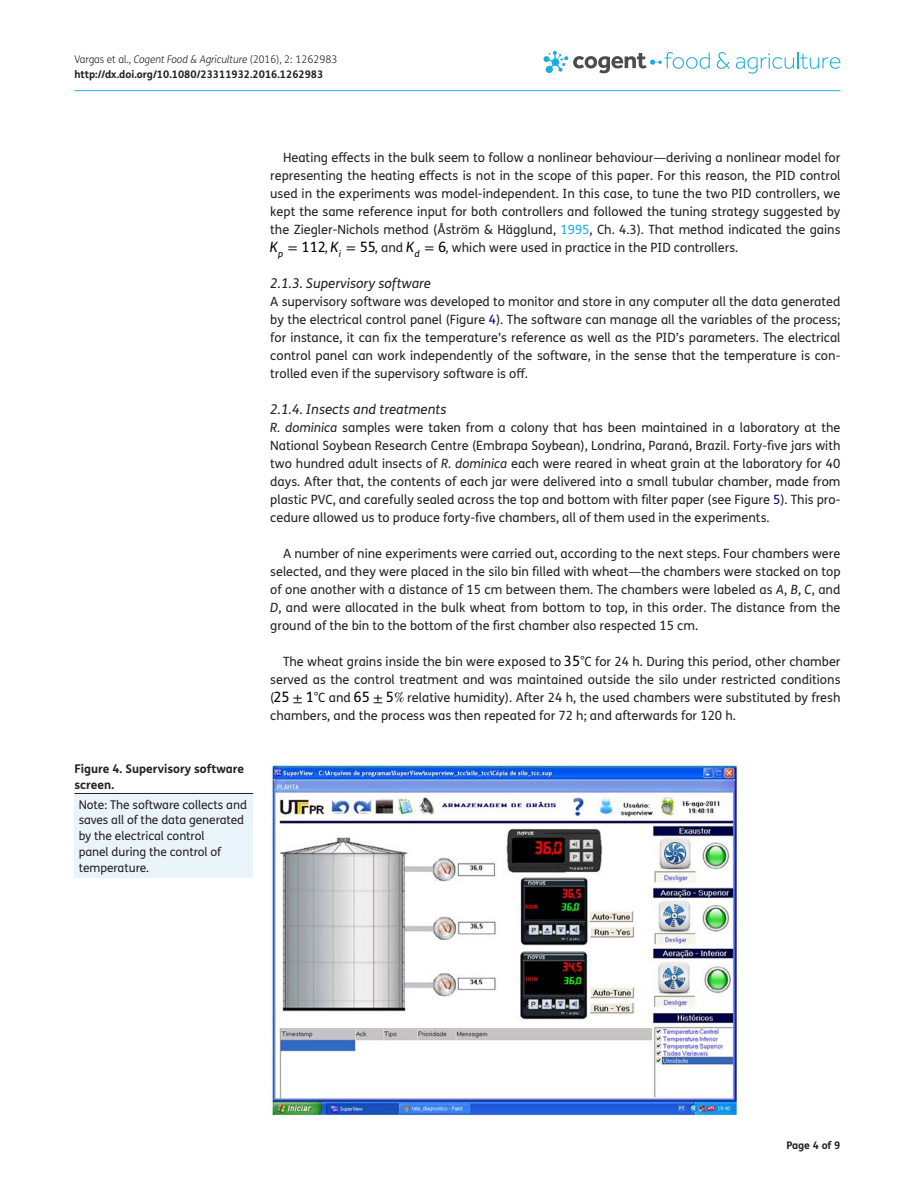
<style>
.page{position:relative;width:915px;height:1191px;background:#fff}
.page>*{position:absolute;margin:0;border:0;box-sizing:border-box;transform-origin:0 0}
.t1{font:14.25px "FS Me Pro";color:#000}
.t2{font:italic 13.5px "FS Me Pro";color:#231f20}
.t3{font:12.75px/18px "FS Me Pro";color:#231f20;text-align:justify}
.t4{font:12px/15.8px "FS Me Pro";letter-spacing:-.005em;color:#231f20}
.t5{font:700 12px/16.5px "FS Me Pro";color:#231f20}
.t6{font:700 10.5px/15px "FS Me Pro";color:#231f20}
.t7{font:9.3px "STIX Math Script";color:#000}
.s1{font-weight:300}
.s2{font-weight:300;font-style:italic}
.s3{color:#1bace1}
.s4{font-style:italic;font-size:14.25px;color:#000}
.s5{font-family:"STIX Math";font-size:14.25px;color:#000}
.s6{font-size:14.25px;color:#000}
.s7{color:#000080}
.s8{font-style:italic}
.s9{font-size:12.75px;color:#231f20}
.s10{font-family:"STIX Math"}
</style>
<div class="page">
<hr style="left:74px;top:90px;width:766px;height:1px;background:#1bace1">
<svg style="left:543px;top:51px;width:166px;height:22px"></svg>
<svg style="left:716px;top:52px;width:13px;height:17px"></svg>
<svg style="left:735px;top:52px;width:105px;height:22px"></svg>
<img style="left:270px;top:765px;width:468px;height:351px">
<div style="left:74px;top:793px;width:179px;height:84px;background:#eaf5fb"></div>
<hr style="left:74px;top:793px;width:179px;height:1px;background:#231f20">
<p class="t6" style="left:74px;top:51px;width:264px"><span class="s1">Vargas et al.,</span> <span class="s2">Cogent Food &amp; Agriculture</span> <span class="s1">(2016), 2: 1262983 </span>http://dx.doi.org/10.1080/23311932.2016.1262983</p>
<p class="t5" style="left:74px;top:760px;width:171px">Figure 4. Supervisory software screen.</p>
<p class="t4" style="left:79px;top:796px;width:170px">Note: The software collects and saves all of the data generated by the electrical control<br>panel during the control of temperature.</p>
<p class="t3" style="left:270px;top:148px;width:572px;text-indent:13px">Heating effects in the bulk seem to follow a nonlinear behaviour—deriving a nonlinear model for representing the heating effects is not in the scope of this paper. For this reason, the PID control used in the experiments was model-independent. In this case, to tune the two PID controllers, we kept the same reference input for both controllers and followed the tuning strategy suggested by the Ziegler-Nichols method (Åström &amp; Hägglund, <span class="s3">1995</span>, Ch. 4.3). That method indicated the gains <span class="s4">K</span><sub>p</sub> <span class="s5">=</span> <span class="s6">112</span>, <span class="s4">K</span><sub>i</sub> <span class="s5">=</span> <span class="s6">55</span>, and <span class="s4">K</span><sub>d</sub> <span class="s5">=</span> <span class="s6">6</span>, which were used in practice in the PID controllers.</p>
<p class="t2" style="left:270px;top:274px;width:162px">2.1.3. Supervisory software</p>
<p class="t3" style="left:270px;top:292px;width:571px">A supervisory software was developed to monitor and store in any computer all the data generated by the electrical control panel (Figure <span class="s7">4</span>). The software can manage all the variables of the process; for instance, it can fix the temperature’s reference as well as the PID’s parameters. The electrical control panel can work independently of the software, in the sense that the temperature is con&shy;trolled even if the supervisory software is off.</p>
<p class="t2" style="left:270px;top:400px;width:178px">2.1.4. Insects and treatments</p>
<p class="t3" style="left:270px;top:418px;width:571px"><span class="s8">R. dominica</span> samples were taken from a colony that has been maintained in a laboratory at the National Soybean Research Centre (Embrapa Soybean), Londrina, Paraná, Brazil. Forty-five jars with two hundred adult insects of <span class="s8">R. dominica</span> each were reared in wheat grain at the laboratory for 40 days. After that, the contents of each jar were delivered into a small tubular chamber, made from plastic PVC, and carefully sealed across the top and bottom with filter paper (see Figure <span class="s7">5</span>). This pro&shy;cedure allowed us to produce forty-five chambers, all of them used in the experiments.</p>
<p class="t3" style="left:270px;top:544px;width:571px;text-indent:13px">A number of nine experiments were carried out, according to the next steps. Four chambers were selected, and they were placed in the silo bin filled with wheat—the chambers were stacked on top of one another with a distance of 15 cm between them. The chambers were labeled as <span class="s8">A</span>, <span class="s8">B</span>, <span class="s8">C</span>, and <span class="s8">D</span>, and were allocated in the bulk wheat from bottom to top, in this order. The distance from the ground of the bin to the bottom of the first chamber also respected 15 cm.</p>
<p class="t3" style="left:283px;top:652px;width:559px">The wheat grains inside the bin were exposed to <span class="s6">35</span> C for 24 h. During this period, other chamber</p>
<p class="t7" style="left:580px;top:651px;width:6px">◦</p>
<p class="t3" style="left:270px;top:670px;width:571px">served as the control treatment and was maintained outside the silo under restricted conditions</p>
<p class="t1" style="left:270px;top:689px;width:45px"><span class="s9">(</span>25 <span class="s10">±</span> 1</p>
<p class="t7" style="left:314px;top:687px;width:6px">◦</p>
<p class="t3" style="left:270px;top:688px;width:571px;text-indent:48px">C and <span class="s6">65</span> <span class="s5">±</span> <span class="s6">5</span><span class="s5">%</span> relative humidity). After 24 h, the used chambers were substituted by fresh chambers, and the process was then repeated for 72 h; and afterwards for 120 h.</p>
<p class="t6" style="left:786px;top:1137px;width:56px">Page 4 of 9</p>
</div>
